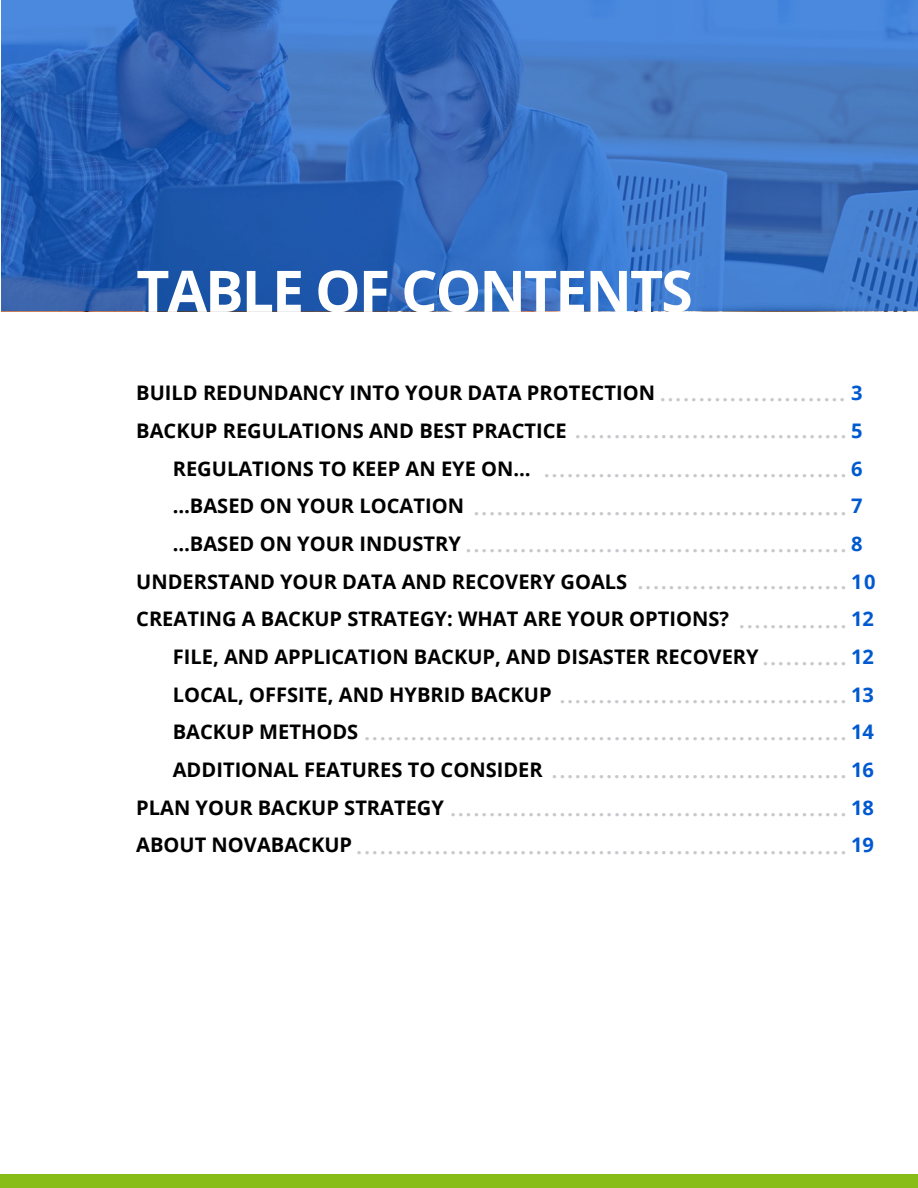
<style>
.page{position:relative;width:918px;height:1188px;background:#fff}
.page>*{position:absolute;margin:0;border:0;box-sizing:border-box;transform-origin:0 0}
.t1{font:700 57.45px "Open Sans";letter-spacing:-.035em;color:#fff}
.t2{font:700 20.1px/37.7px "Open Sans";color:#000}
.t3{font:700 19.35px/37px "Open Sans";color:#c7c7cc}
.s1{font-size:19.35px;color:#c7c7cc}
.s2{color:#0059d0}
.s3{font-size:20.1px;color:#000}
.s4{font-size:20.1px;color:#0059d0}
</style>
<div class="page">
<svg style="left:1px;top:0;width:917px;height:311px;background:#356dbe"></svg>
<div style="left:0;top:1175px;width:918px;height:13px;background:#88bc17"></div>
<p class="t1" style="left:136px;top:251px;width:558px">TABLE OF CONTENTS</p>
<h1 class="t2" style="left:136px;top:374px;width:728px">BUILD REDUNDANCY INTO YOUR DATA PROTECTION <span class="s1">........................</span> <span class="s2">3</span></h1>
<p class="t3" style="left:136px;top:412px;width:728px"><span class="s3">BACKUP REGULATIONS AND BEST PRACTICE</span> ...................................<span class="s4">5</span></p>
<h2 class="t2" style="left:173px;top:449px;width:359px">REGULATIONS TO KEEP AN EYE ON… …BASED ON YOUR LOCATION</h2>
<h2 class="t3" style="left:173px;top:526px;width:691px"><span class="s3">…BASED ON YOUR INDUSTRY</span>.................................................<span class="s4">8</span></h2>
<h2 class="t2" style="left:136px;top:562px;width:493px">UNDERSTAND YOUR DATA AND RECOVERY GOALS</h2>
<p class="t2" style="left:136px;top:600px;width:594px">CREATING A BACKUP STRATEGY: WHAT ARE YOUR OPTIONS?</p>
<h2 class="t2" style="left:173px;top:637px;width:703px">FILE, AND APPLICATION BACKUP, AND DISASTER RECOVERY <span class="s1">...........</span> <span class="s2">12</span></h2>
<h2 class="t3" style="left:173px;top:677px;width:703px"><span class="s3">LOCAL, OFFSITE, AND HYBRID BACKUP</span> .....................................<span class="s4">13<br></span><span class="s3">BACKUP METHODS</span> ..............................................................<span class="s4">14</span></h2>
<p class="t2" style="left:173px;top:750px;width:372px">ADDITIONAL FEATURES TO CONSIDER</p>
<h2 class="t3" style="left:136px;top:790px;width:739px"><span class="s3">PLAN YOUR BACKUP STRATEGY</span> ...................................................<span class="s4">18</span></h2>
<p class="t3" style="left:136px;top:828px;width:739px"><span class="s3">ABOUT NOVABACKUP</span>...............................................................<span class="s4">19</span></p>
<p class="t3" style="left:544px;top:451px;width:320px">.......................................<span class="s4">6</span></p>
<p class="t3" style="left:474px;top:489px;width:390px">................................................<span class="s4">7</span></p>
<p class="t3" style="left:638px;top:563px;width:239px">...........................<span class="s4">10</span></p>
<p class="t3" style="left:739px;top:602px;width:136px">..............<span class="s4">12</span></p>
<p class="t3" style="left:552px;top:752px;width:324px">......................................<span class="s4">16</span></p>
</div>
